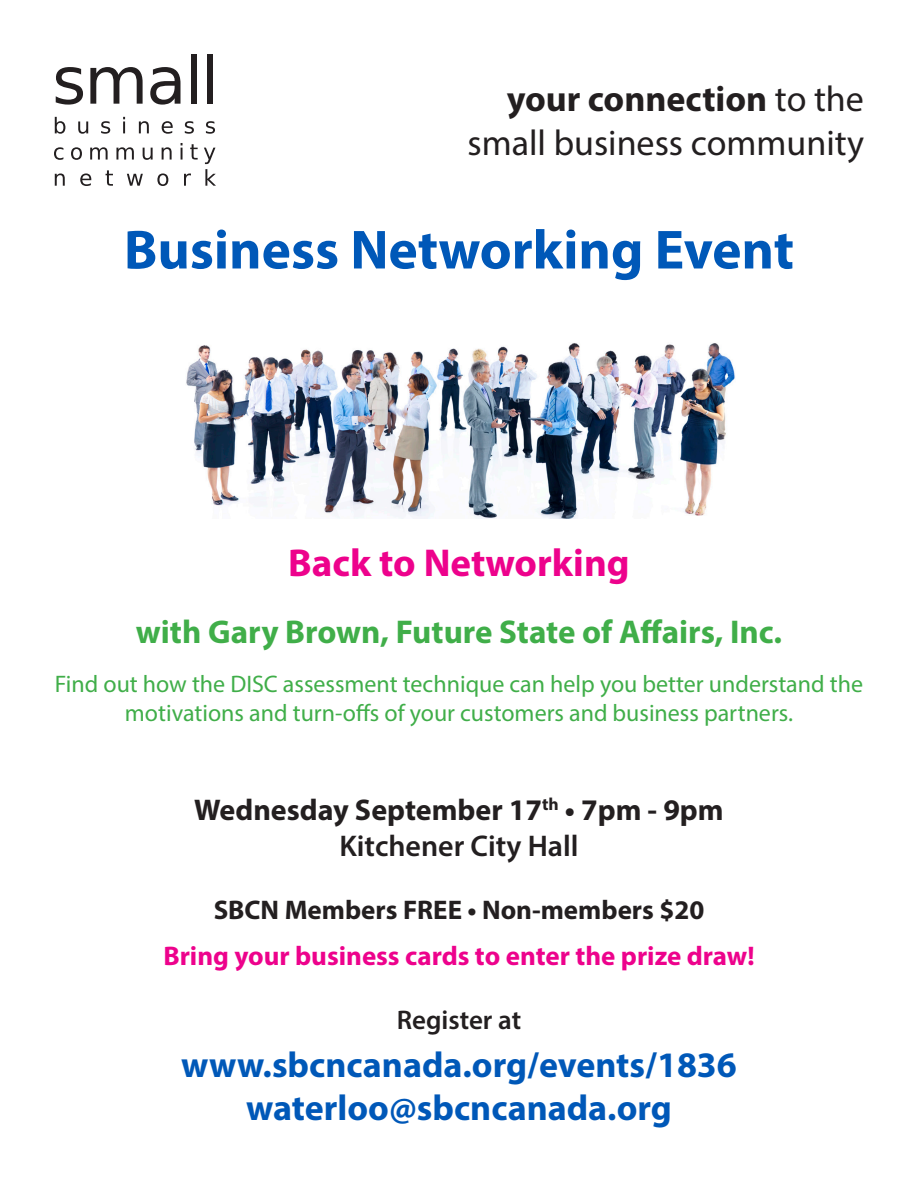
<style>
.page{position:relative;width:918px;height:1188px;background:#fff}
.page>*{position:absolute;margin:0;border:0;box-sizing:border-box;transform-origin:0 0}
.t1{font:700 55.5px "Myriad Pro";color:#0058b8}
.t2{font:700 39px "Myriad Pro";color:#ed028c}
.t3{font:700 36px "Myriad Pro";color:#0058b8}
.t4{font:36px/43.2px "Myriad Pro";color:#231f20;text-align:right}
.t5{font:700 33px "Myriad Pro";color:#40ae49}
.t6{font:700 30px "Myriad Pro";color:#231f20}
.t7{font:600 30px "Myriad Pro";color:#231f20}
.t8{font:700 27px "Myriad Pro";color:#ed028c}
.t9{font:700 27px "Myriad Pro";color:#231f20}
.t10{font:600 27px "Myriad Pro";color:#231f20}
.t11{font:24px/28.8px "Myriad Pro";color:#40ae49;text-align:center}
.s1{font-weight:700}
</style>
<div class="page">
<svg style="left:56px;top:67px;width:27px;height:38px"></svg>
<svg style="left:90px;top:67px;width:53px;height:37px"></svg>
<svg style="left:150px;top:67px;width:30px;height:38px"></svg>
<div style="left:191px;top:54px;width:6px;height:50px;background:#231f20"></div>
<div style="left:207px;top:54px;width:6px;height:50px;background:#231f20"></div>
<svg style="left:55px;top:117px;width:10px;height:17px"></svg>
<svg style="left:78px;top:121px;width:10px;height:13px"></svg>
<svg style="left:101px;top:121px;width:9px;height:13px"></svg>
<svg style="left:123px;top:117px;width:2px;height:16px"></svg>
<svg style="left:139px;top:121px;width:10px;height:12px"></svg>
<svg style="left:162px;top:121px;width:11px;height:13px"></svg>
<svg style="left:185px;top:121px;width:9px;height:13px"></svg>
<svg style="left:206px;top:121px;width:9px;height:13px"></svg>
<svg style="left:54px;top:147px;width:9px;height:13px"></svg>
<svg style="left:71px;top:147px;width:11px;height:13px"></svg>
<svg style="left:90px;top:147px;width:18px;height:13px"></svg>
<svg style="left:116px;top:147px;width:18px;height:13px"></svg>
<svg style="left:143px;top:148px;width:10px;height:12px"></svg>
<svg style="left:162px;top:147px;width:10px;height:13px"></svg>
<svg style="left:181px;top:143px;width:2px;height:17px"></svg>
<svg style="left:190px;top:144px;width:8px;height:16px"></svg>
<svg style="left:55px;top:173px;width:10px;height:13px"></svg>
<svg style="left:80px;top:173px;width:11px;height:13px"></svg>
<svg style="left:106px;top:170px;width:7px;height:16px"></svg>
<svg style="left:127px;top:174px;width:16px;height:12px"></svg>
<svg style="left:157px;top:173px;width:11px;height:13px"></svg>
<svg style="left:184px;top:173px;width:7px;height:13px"></svg>
<svg style="left:204px;top:148px;width:12px;height:38px"></svg>
<img style="left:186px;top:343px;width:549px;height:176px">
<p class="t4" style="left:467px;top:77px;width:398px"><span class="s1">your connection</span> to the small business community</p>
<p class="t1" style="left:124px;top:214px;width:672px">Business Networking Event</p>
<p class="t2" style="left:288px;top:537px;width:343px">Back to Networking</p>
<p class="t5" style="left:136px;top:610px;width:648px">with Gary Brown, Future State of Affairs, Inc.</p>
<p class="t11" style="left:55px;top:669px;width:810px">Find out how the DISC assessment technique can help you better understand the motivations and turn-offs of your customers and business partners.</p>
<p class="t6" style="left:194px;top:790px;width:531px">Wednesday September 17<sup>th</sup> • 7pm - 9pm</p>
<p class="t7" style="left:339px;top:826px;width:241px">Kitchener City Hall</p>
<p class="t9" style="left:214px;top:892px;width:492px">SBCN Members FREE • Non-members $20</p>
<p class="t8" style="left:163px;top:938px;width:593px">Bring your business cards to enter the prize draw!</p>
<p class="t10" style="left:397px;top:1003px;width:126px">Register at</p>
<p class="t3" style="left:181px;top:1041px;width:557px">www.sbcncanada.org/events/1836</p>
<p class="t3" style="left:246px;top:1084px;width:427px">waterloo@sbcncanada.org</p>
</div>
